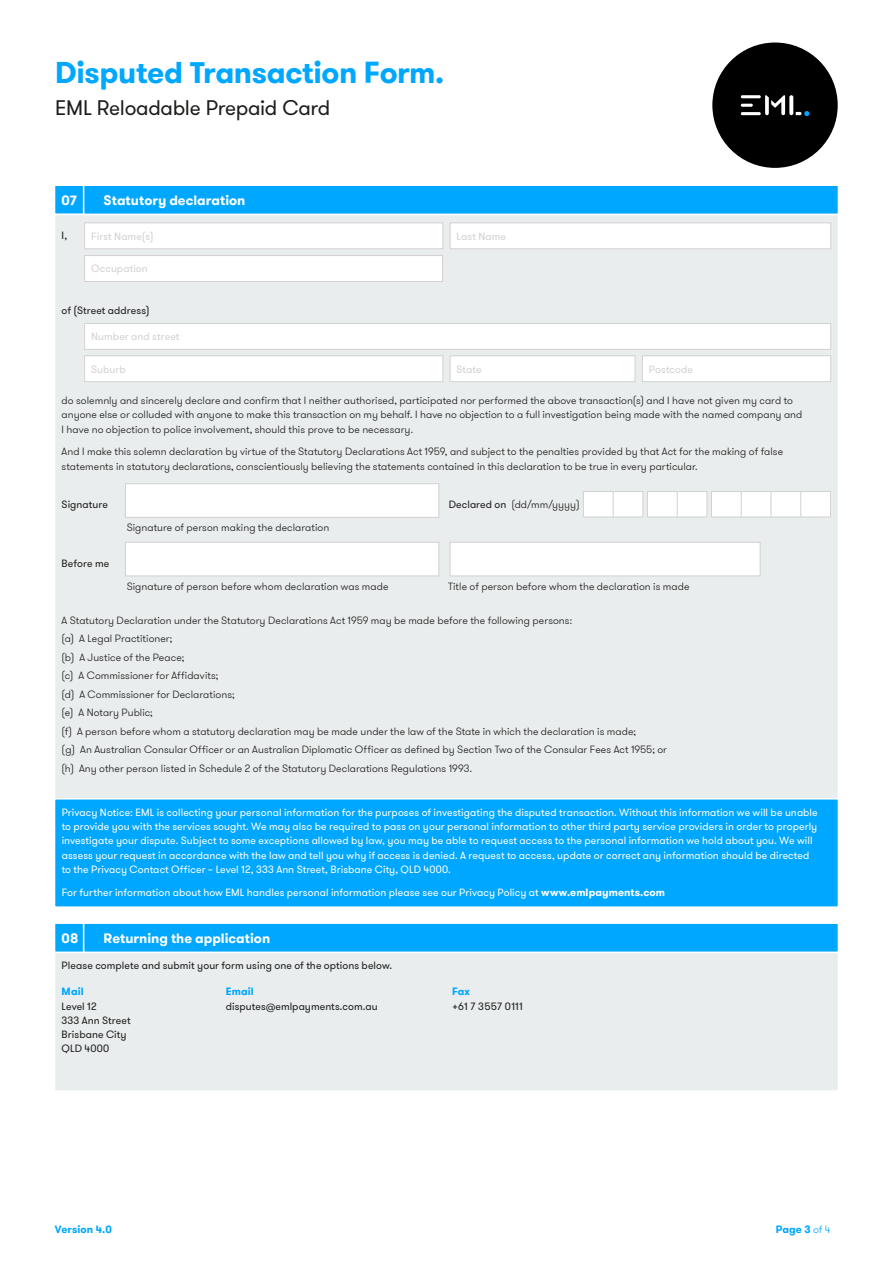
<style>
.page{position:relative;width:893px;height:1263px;background:#fff}
.page>*{position:absolute;margin:0;border:0;box-sizing:border-box;transform-origin:0 0}
.t1{font:700 30px "GT Walsheim Pro";letter-spacing:-.015em;color:#00a7ff}
.t2{font:21px "GT Walsheim Pro";letter-spacing:-.015em;color:#1d1d1b}
.t3{font:700 13.5px "GT Walsheim Pro";color:#fff}
.t4{font:300 10.5px/18.5px "GT Walsheim Pro";letter-spacing:.005em;color:#1d1d1b}
.t5{font:10.5px/14.2px "GT Walsheim Pro";letter-spacing:.005em;color:#fff}
.t6{font:10.5px/14.2px "GT Walsheim Pro";letter-spacing:.005em;color:#1d1d1b}
.t7{font:10.5px "GT Walsheim Pro";letter-spacing:.01em;color:#d3d1d1}
.t8{font:700 10.5px "GT Walsheim Pro";letter-spacing:.01em;color:#00a7ff}
.s1{font-weight:400}
.s2{font-weight:700}
.s3{font-weight:300}
</style>
<div class="page">
<div style="left:712px;top:43px;width:126px;height:125px;background:#000;border-radius:50%"></div>
<hr style="left:741px;top:112px;width:20px;height:3px;background:#fff;border-radius:2px">
<hr style="left:741px;top:95px;width:20px;height:3px;background:#fff;border-radius:2px">
<svg style="left:741px;top:104px;width:12px;height:3px"></svg>
<svg style="left:789px;top:95px;width:4px;height:20px"></svg>
<svg style="left:796px;top:111px;width:13px;height:5px"></svg>
<svg style="left:765px;top:95px;width:20px;height:20px"></svg>
<div style="left:55px;top:954px;width:783px;height:136px;background:#e9eded"></div>
<div style="left:55px;top:216px;width:783px;height:581px;background:#e9eded"></div>
<svg style="left:55px;top:186px;width:783px;height:30px;background:#14adfe"></svg>
<svg style="left:55px;top:923px;width:783px;height:31px;background:#1bb0fe"></svg>
<div style="left:55px;top:797px;width:783px;height:110px;background:#00a7ff"></div>
<div style="left:85px;top:223px;width:358px;height:26px;background:#fff"></div>
<div style="left:84px;top:223px;width:359px;height:26px;border:1px solid #d3d1d1"></div>
<div style="left:85px;top:323px;width:746px;height:26px;background:#fff"></div>
<div style="left:84px;top:323px;width:747px;height:27px;border:1px solid #d3d1d1"></div>
<div style="left:85px;top:356px;width:358px;height:26px;background:#fff"></div>
<div style="left:84px;top:356px;width:359px;height:26px;border:1px solid #d3d1d1"></div>
<div style="left:450px;top:356px;width:185px;height:26px;background:#fff"></div>
<div style="left:450px;top:356px;width:185px;height:26px;border:1px solid #d3d1d1"></div>
<div style="left:642px;top:356px;width:189px;height:26px;background:#fff"></div>
<div style="left:642px;top:356px;width:189px;height:26px;border:1px solid #d3d1d1"></div>
<div style="left:85px;top:256px;width:357px;height:25px;background:#fff"></div>
<div style="left:84px;top:255px;width:359px;height:27px;border:1px solid #d3d1d1"></div>
<div style="left:450px;top:223px;width:381px;height:26px;background:#fff"></div>
<div style="left:450px;top:223px;width:381px;height:26px;border:1px solid #d3d1d1"></div>
<div style="left:125px;top:483px;width:314px;height:35px;background:#fff;border:1px solid #d3d1d1"></div>
<div style="left:125px;top:542px;width:314px;height:34px;background:#fff;border:1px solid #d3d1d1"></div>
<div style="left:450px;top:542px;width:310px;height:34px;background:#fff;border:1px solid #d3d1d1"></div>
<hr style="left:647px;top:517px;width:30px;height:1px;background:#d3d1d1">
<hr style="left:677px;top:517px;width:30px;height:1px;background:#d3d1d1">
<hr style="left:711px;top:517px;width:30px;height:1px;background:#d3d1d1">
<hr style="left:741px;top:517px;width:30px;height:1px;background:#d3d1d1">
<hr style="left:771px;top:517px;width:30px;height:1px;background:#d3d1d1">
<hr style="left:801px;top:517px;width:30px;height:1px;background:#d3d1d1">
<svg style="left:583px;top:491px;width:248px;height:26px"></svg>
<hr style="left:583px;top:517px;width:30px;height:1px;background:#d3d1d1">
<hr style="left:613px;top:517px;width:30px;height:1px;background:#d3d1d1">
<h1 class="t1" style="left:55px;top:53px;width:390px">Disputed Transaction Form.</h1>
<h2 class="t2" style="left:55px;top:95px;width:277px">EML Reloadable Prepaid Card</h2>
<p class="t3" style="left:62px;top:191px;width:17px">07</p>
<p class="t3" style="left:104px;top:191px;width:143px">Statutory declaration</p>
<p class="t7" style="left:91px;top:229px;width:64px">First Name(s)</p>
<p class="t6" style="left:62px;top:229px;width:7px">I,</p>
<p class="t7" style="left:457px;top:229px;width:51px">Last Name</p>
<p class="t7" style="left:91px;top:262px;width:58px">Occupation</p>
<p class="t6" style="left:62px;top:303px;width:89px">of (Street address)</p>
<p class="t7" style="left:91px;top:330px;width:90px">Number and street</p>
<p class="t7" style="left:91px;top:362px;width:36px">Suburb</p>
<p class="t7" style="left:457px;top:362px;width:27px">State</p>
<p class="t7" style="left:649px;top:362px;width:46px">Postcode</p>
<p class="t4" style="left:62px;top:393px;width:742px;line-height:14.2px">do solemnly and sincerely declare and confirm that I neither authorised, participated nor performed the above transaction(s) and I have not given my card to anyone else or colluded with anyone to make this transaction on my behalf. I have no objection to a full investigation being made with the named company and<br>I have no objection to police involvement, should this prove to be necessary.</p>
<p class="t4" style="left:62px;top:445px;width:723px;line-height:14.2px">And I make this solemn declaration by virtue of the Statutory Declarations Act 1959, and subject to the penalties provided by that Act for the making of false statements in statutory declarations, conscientiously believing the statements contained in this declaration to be true in every particular.</p>
<p class="t6" style="left:62px;top:498px;width:48px">Signature</p>
<p class="t6" style="left:62px;top:556px;width:49px">Before me</p>
<p class="t4" style="left:127px;top:518px;width:204px">Signature of person making the declaration</p>
<p class="t4" style="left:449px;top:496px;width:132px"><span class="s1">Declared on</span> (dd/mm/yyyy)</p>
<p class="t4" style="left:127px;top:577px;width:263px">Signature of person before whom declaration was made</p>
<p class="t4" style="left:448px;top:577px;width:243px">Title of person before whom the declaration is made</p>
<p class="t4" style="left:62px;top:611px;width:607px">A Statutory Declaration under the Statutory Declarations Act 1959 may be made before the following persons:<br>(a) A Legal Practitioner;<br>(b) A Justice of the Peace;<br>(c) A Commissioner for Affidavits;<br>(d) A Commissioner for Declarations;<br>(e) A Notary Public;<br>(f) A person before whom a statutory declaration may be made under the law of the State in which the declaration is made;<br>(g) An Australian Consular Officer or an Australian Diplomatic Officer as defined by Section Two of the Consular Fees Act 1955; or (h) Any other person listed in Schedule 2 of the Statutory Declarations Regulations 1993.</p>
<p class="t5" style="left:62px;top:805px;width:758px">Privacy Notice: EML is collecting your personal information for the purposes of investigating the disputed transaction. Without this information we will be unable to provide you with the services sought. We may also be required to pass on your personal information to other third party service providers in order to properly investigate your dispute. Subject to some exceptions allowed by law, you may be able to request access to the personal information we hold about you. We will assess your request in accordance with the law and tell you why if access is denied. A request to access, update or correct any information should be directed to the Privacy Contact Officer – Level 12, 333 Ann Street, Brisbane City, QLD 4000.</p>
<p class="t5" style="left:62px;top:885px;width:605px">For further information about how EML handles personal information please see our Privacy Policy at <span class="s2">www.emlpayments.com</span></p>
<p class="t3" style="left:62px;top:929px;width:18px">08</p>
<p class="t3" style="left:104px;top:929px;width:168px">Returning the application</p>
<p class="t6" style="left:62px;top:959px;width:332px">Please complete and submit your form using one of the options below.</p>
<p class="t8" style="left:62px;top:985px;width:24px">Mail</p>
<p class="t6" style="left:62px;top:999px;width:70px">Level 12<br>333 Ann Street<br>Brisbane City<br>QLD 4000</p>
<p class="t8" style="left:226px;top:985px;width:30px">Email</p>
<p class="t6" style="left:226px;top:999px;width:154px">disputes@emlpayments.com.au</p>
<p class="t8" style="left:452px;top:985px;width:19px">Fax</p>
<p class="t6" style="left:452px;top:999px;width:72px">+61 7 3557 0111</p>
<p class="t8" style="left:55px;top:1222px;width:58px">Version 4.0</p>
<p class="t8" style="left:776px;top:1222px;width:56px">Page 3 <span class="s3">of 4</span></p>
</div>
